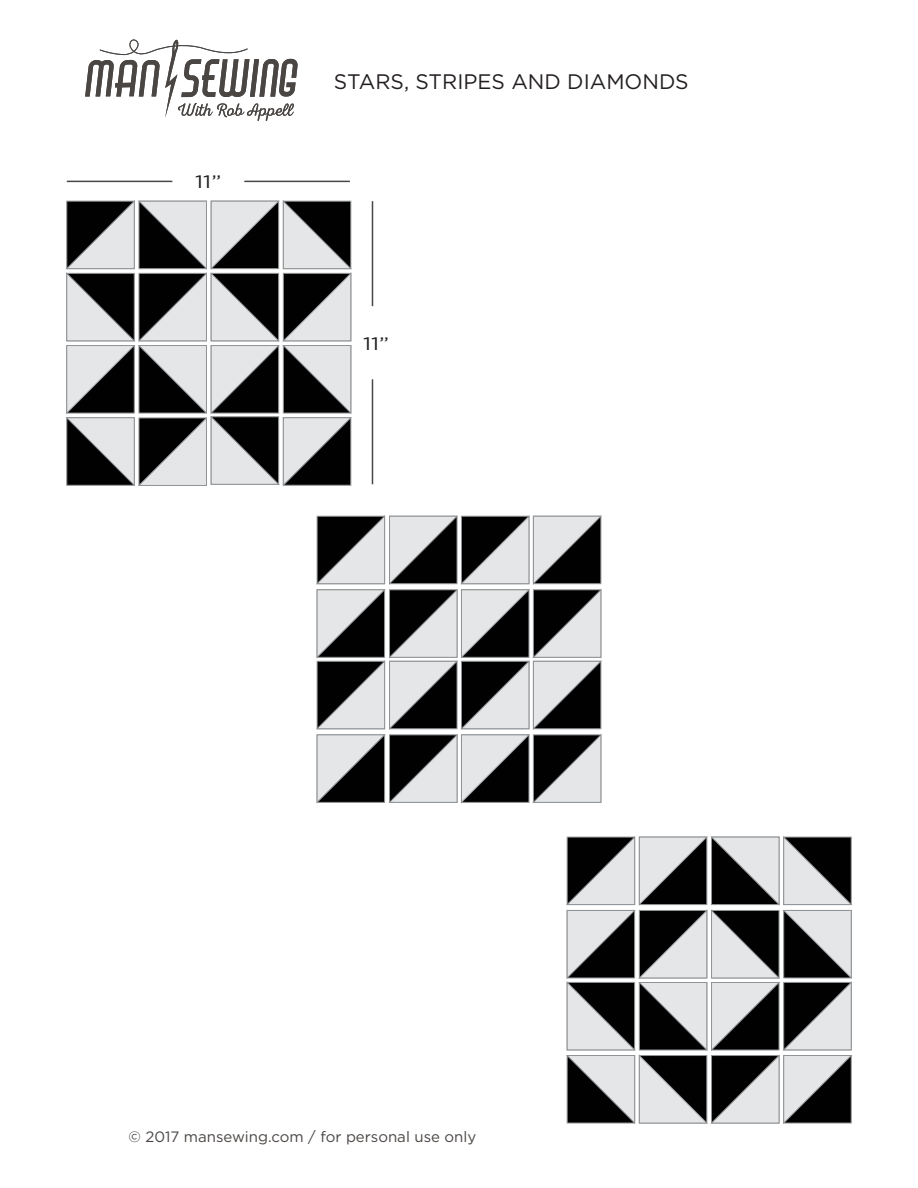
<style>
.page{position:relative;width:918px;height:1188px;background:#fff}
.page>*{position:absolute;margin:0;border:0;box-sizing:border-box;transform-origin:0 0}
.t1{font:21px "Gotham";color:#231f20}
.t2{font:18px "Gotham";color:#231f20;scale:1.25 1}
.t3{font:15px "Gotham";color:#4a4644}
</style>
<div class="page">
<svg style="left:85px;top:39px;width:213px;height:82px"></svg>
<svg style="left:66px;top:200px;width:286px;height:286px;background:#7f8080"></svg>
<svg style="left:316px;top:515px;width:286px;height:288px;background:#828383"></svg>
<svg style="left:566px;top:836px;width:286px;height:288px;background:#818182"></svg>
<hr style="left:67px;top:181px;width:105px;height:1px;background:#4a4644">
<hr style="left:244px;top:181px;width:106px;height:1px;background:#4a4644">
<hr style="left:372px;top:379px;width:1px;height:105px;background:#4a4644">
<hr style="left:372px;top:201px;width:1px;height:105px;background:#4a4644">
<p class="t2" style="left:195px;top:170px;width:22px">11”</p>
<h1 class="t1" style="left:334px;top:69px;width:356px">STARS, STRIPES AND DIAMONDS</h1>
<p class="t2" style="left:363px;top:332px;width:22px">11”</p>
<p class="t3" style="left:128px;top:1127px;width:349px">© 2017 mansewing.com / for personal use only</p>
</div>
